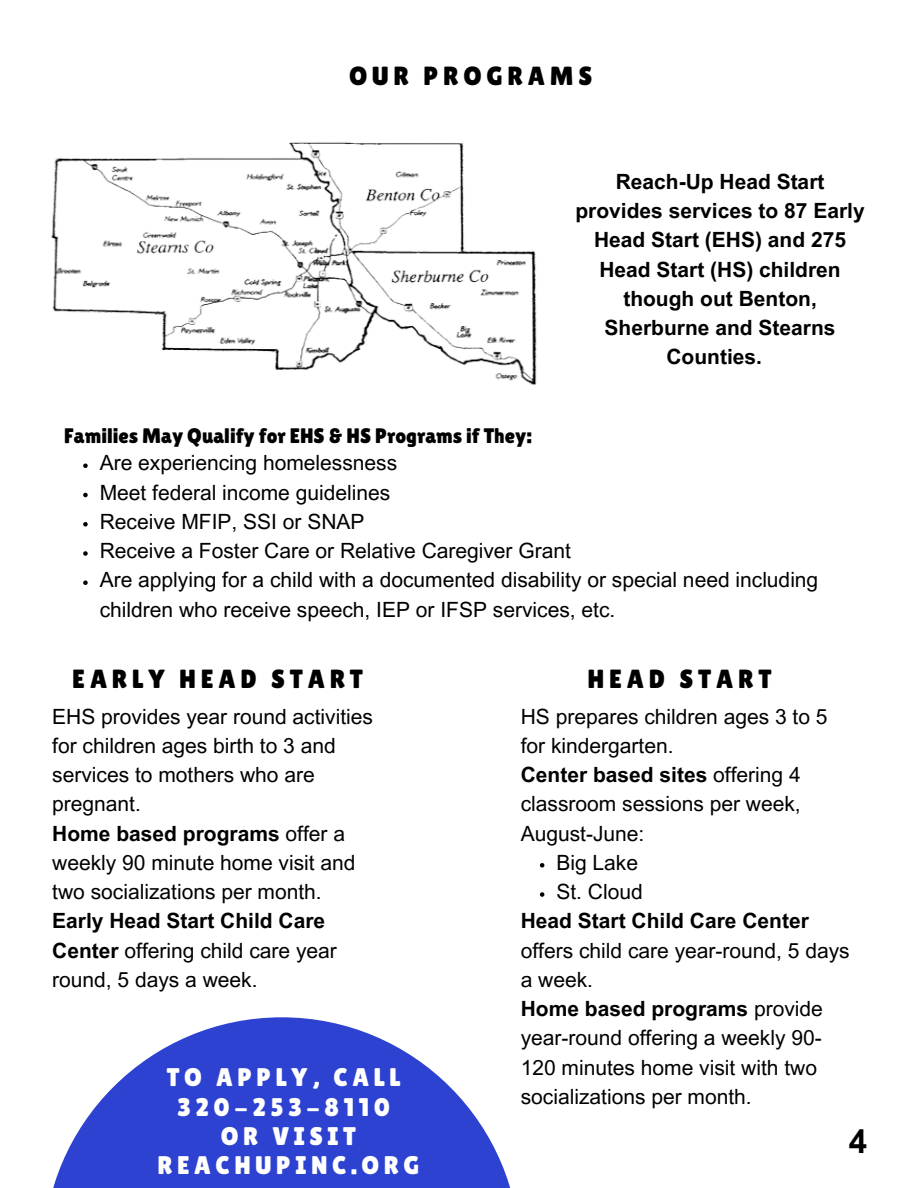
<style>
.page{position:relative;width:918px;height:1188px;background:#fff}
.page>*{position:absolute;margin:0;border:0;box-sizing:border-box;transform-origin:0 0}
.t1{font:700 33px "Arial MT Pro";color:#000}
.t2{font:26.25px "Lilita One";letter-spacing:.18em;color:#000}
.t3{font:25.5px/29.2px "Lilita One";letter-spacing:.18em;color:#fff;text-align:center}
.t4{font:21px/29.2px "Arial MT Pro";color:#000}
.t5{font:700 21px/29.2px "Arial MT Pro";color:#000;text-align:center}
.t6{font:21px "Lilita One";color:#000}
.s1{font-weight:700}
</style>
<div class="page">
<svg style="left:83px;top:464px;width:5px;height:4px"></svg>
<svg style="left:83px;top:493px;width:5px;height:4px"></svg>
<svg style="left:83px;top:522px;width:5px;height:5px"></svg>
<svg style="left:83px;top:551px;width:5px;height:5px"></svg>
<svg style="left:83px;top:581px;width:5px;height:4px"></svg>
<img style="left:51px;top:142px;width:486px;height:243px">
<svg style="left:540px;top:863px;width:4px;height:5px"></svg>
<svg style="left:540px;top:892px;width:4px;height:5px"></svg>
<svg style="left:53px;top:1017px;width:458px;height:171px;fill:#2d42d1"></svg>
<h1 class="t2" style="left:349px;top:61px;width:245px">OUR PROGRAMS</h1>
<h1 class="t5" style="left:575px;top:169px;width:291px">Reach-Up Head Start provides services to 87 Early<br>Head Start (EHS) and 275<br>Head Start (HS) children though out Benton,<br>Sherburne and Stearns<br>Counties.</h1>
<h1 class="t6" style="left:64px;top:424px;width:470px">Families May Qualify for EHS &amp; HS Programs if They:</h1>
<p class="t4" style="left:100px;top:451px;width:299px">Are experiencing homelessness</p>
<h2 class="t4" style="left:100px;top:480px;width:292px">Meet federal income guidelines</h2>
<p class="t4" style="left:100px;top:509px;width:266px">Receive MFIP, SSI or SNAP</p>
<p class="t4" style="left:100px;top:539px;width:473px">Receive a Foster Care or Relative Caregiver Grant</p>
<p class="t4" style="left:100px;top:568px;width:720px">Are applying for a child with a documented disability or special need including children who receive speech, IEP or IFSP services, etc.</p>
<p class="t2" style="left:72px;top:664px;width:292px">EARLY HEAD START</p>
<p class="t2" style="left:587px;top:664px;width:186px">HEAD START</p>
<p class="t4" style="left:521px;top:704px;width:308px">HS prepares children ages 3 to 5 for kindergarten.</p>
<p class="t4" style="left:521px;top:763px;width:281px;text-align:justify"><span class="s1">Center based sites</span> offering 4 classroom sessions per week, August-June:</p>
<p class="t4" style="left:556px;top:850px;width:83px">Big Lake</p>
<p class="t4" style="left:556px;top:880px;width:88px">St. Cloud</p>
<p class="t4" style="left:521px;top:909px;width:330px"><span class="s1">Head Start Child Care Center </span>offers child care year-round, 5 days a week.</p>
<p class="t4" style="left:521px;top:997px;width:304px"><span class="s1">Home based programs</span> provide year-round offering a weekly 90-<br>120 minutes home visit with two socializations per month.</p>
<p class="t4" style="left:52px;top:704px;width:322px">EHS provides year round activities for children ages birth to 3 and services to mothers who are pregnant.</p>
<p class="t4" style="left:52px;top:821px;width:305px"><span class="s1">Home based programs</span> offer a weekly 90 minute home visit and two socializations per month.</p>
<p class="t4" style="left:52px;top:909px;width:286px"><span class="s1">Early Head Start Child Care<br>Center</span> offering child care year round, 5 days a week.</p>
<p class="t3" style="left:157px;top:1063px;width:264px">TO APPLY, CALL<br>320-253-8110<br>OR VISIT<br>REACHUPINC.ORG</p>
<h1 class="t1" style="left:849px;top:1129px;width:20px">4</h1>
</div>
